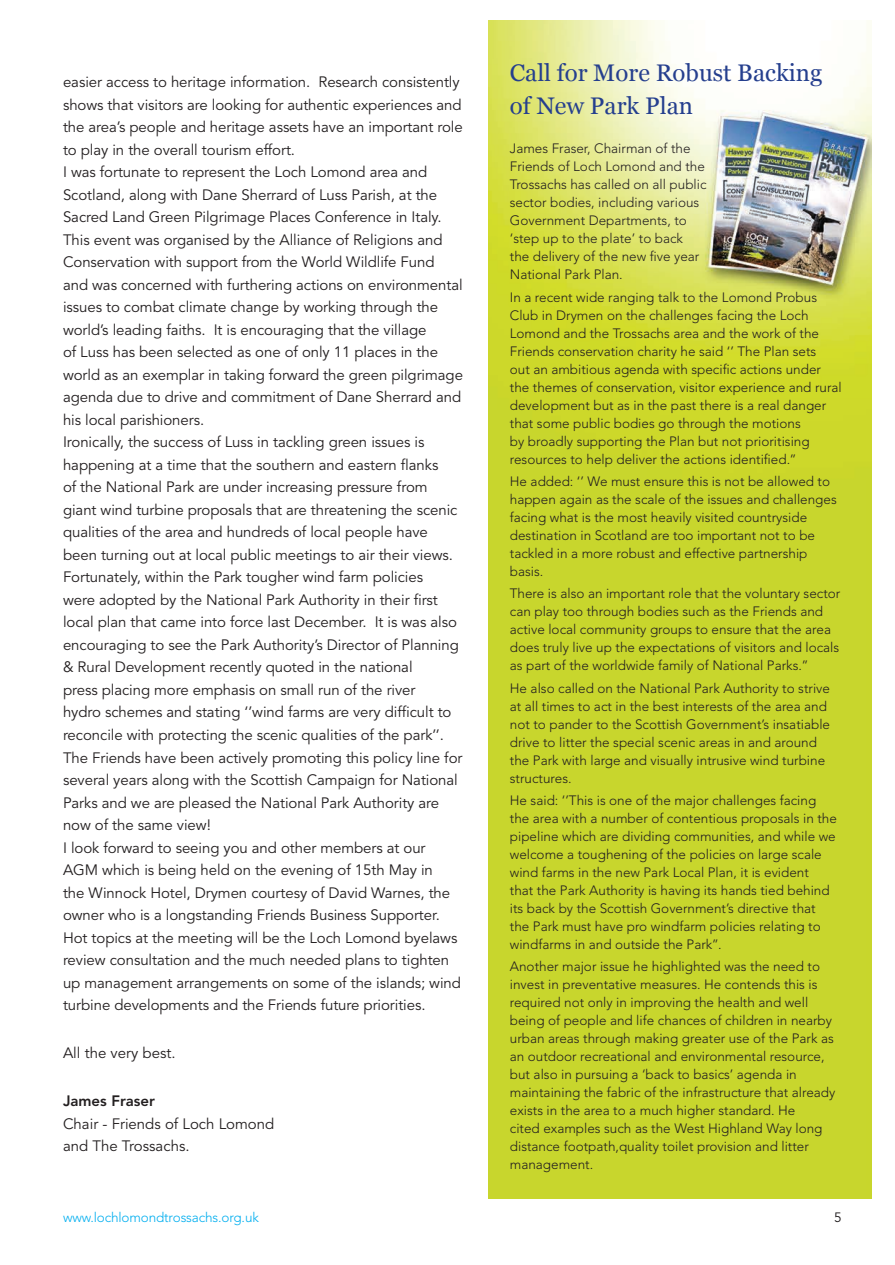
<style>
.page{position:relative;width:895px;height:1265px;background:#fff}
.page>*{position:absolute;margin:0;border:0;box-sizing:border-box;transform-origin:0 0}
.t1{font:24px/33px "Georgia";color:#253f8e}
.t2{font:15px/22.5px "Avenir";letter-spacing:-.005em;color:#231f20}
.t3{font:800 15px "Avenir";color:#231f20}
.t4{font:300 13.5px/18px "Avenir";color:#231f20}
.t5{font:300 13.5px "Avenir";letter-spacing:-.01em;color:#00aeef}
.t6{font:13.5px "Avenir";color:#231f20}
</style>
<div class="page">
<img style="left:488px;top:20px;width:383px;height:1178px">
<p class="t2" style="left:63px;top:71px;width:401px">easier access to heritage information. Research consistently shows that visitors are looking for authentic experiences and the area’s people and heritage assets have an important role to play in the overall tourism effort.<br>I was fortunate to represent the Loch Lomond area and Scotland, along with Dane Sherrard of Luss Parish, at the Sacred Land Green Pilgrimage Places Conference in Italy.<br>This event was organised by the Alliance of Religions and Conservation with support from the World Wildlife Fund and was concerned with furthering actions on environmental issues to combat climate change by working through the world’s leading faiths. It is encouraging that the village<br>of Luss has been selected as one of only 11 places in the world as an exemplar in taking forward the green pilgrimage agenda due to drive and commitment of Dane Sherrard and his local parishioners.<br>Ironically, the success of Luss in tackling green issues is happening at a time that the southern and eastern flanks<br>of the National Park are under increasing pressure from giant wind turbine proposals that are threatening the scenic qualities of the area and hundreds of local people have been turning out at local public meetings to air their views.<br>Fortunately, within the Park tougher wind farm policies<br>were adopted by the National Park Authority in their first local plan that came into force last December. It is was also encouraging to see the Park Authority’s Director of Planning &amp; Rural Development recently quoted in the national<br>press placing more emphasis on small run of the river<br>hydro schemes and stating ‘’wind farms are very difficult to reconcile with protecting the scenic qualities of the park’’.<br>The Friends have been actively promoting this policy line for several years along with the Scottish Campaign for National Parks and we are pleased the National Park Authority are now of the same view!<br>I look forward to seeing you and other members at our AGM which is being held on the evening of 15th May in<br>the Winnock Hotel, Drymen courtesy of David Warnes, the owner who is a longstanding Friends Business Supporter.<br>Hot topics at the meeting will be the Loch Lomond byelaws review consultation and the much needed plans to tighten up management arrangements on some of the islands; wind turbine developments and the Friends future priorities.</p>
<p class="t2" style="left:63px;top:1042px;width:114px">All the very best.</p>
<p class="t3" style="left:63px;top:1092px;width:93px">James Fraser</p>
<p class="t2" style="left:63px;top:1112px;width:213px">Chair - Friends of Loch Lomond and The Trossachs.</p>
<h1 class="t1" style="left:509px;top:56px;width:314px">Call for More Robust Backing of New Park Plan</h1>
<p class="t4" style="left:509px;top:140px;width:198px">James Fraser, Chairman of the<br>Friends of Loch Lomond and the<br>Trossachs has called on all public sector bodies, including various<br>Government Departments, to ‘step up to the plate’ to back<br>the delivery of the new five year<br>National Park Plan.</p>
<p class="t4" style="left:509px;top:288px;width:333px">In a recent wide ranging talk to the Lomond Probus Club in Drymen on the challenges facing the Loch Lomond and the Trossachs area and the work of the Friends conservation charity he said ‘’ The Plan sets<br>out an ambitious agenda with specific actions under the themes of conservation, visitor experience and rural development but as in the past there is a real danger that some public bodies go through the motions<br>by broadly supporting the Plan but not prioritising resources to help deliver the actions identified.’’</p>
<p class="t4" style="left:509px;top:472px;width:328px">He added: ‘’ We must ensure this is not be allowed to happen again as the scale of the issues and challenges facing what is the most heavily visited countryside destination in Scotland are too important not to be tackled in a more robust and effective partnership basis.</p>
<p class="t4" style="left:509px;top:584px;width:332px">There is also an important role that the voluntary sector can play too through bodies such as the Friends and active local community groups to ensure that the area does truly live up the expectations of visitors and locals as part of the worldwide family of National Parks.’’</p>
<p class="t4" style="left:509px;top:679px;width:321px">He also called on the National Park Authority to strive at all times to act in the best interests of the area and not to pander to the Scottish Government’s insatiable drive to litter the special scenic areas in and around the Park with large and visually intrusive wind turbine structures.</p>
<p class="t4" style="left:509px;top:791px;width:328px">He said: ‘’This is one of the major challenges facing the area with a number of contentious proposals in the pipeline which are dividing communities, and while we welcome a toughening of the policies on large scale wind farms in the new Park Local Plan, it is evident<br>that the Park Authority is having its hands tied behind its back by the Scottish Government’s directive that the Park must have pro windfarm policies relating to windfarms in and outside the Park’’.</p>
<p class="t4" style="left:509px;top:957px;width:327px">Another major issue he highlighted was the need to invest in preventative measures. He contends this is required not only in improving the health and well being of people and life chances of children in nearby urban areas through making greater use of the Park as an outdoor recreational and environmental resource, but also in pursuing a ‘back to basics’ agenda in maintaining the fabric of the infrastructure that already exists in the area to a much higher standard. He<br>cited examples such as the West Highland Way long distance footpath,quality toilet provision and litter management.</p>
<p class="t5" style="left:63px;top:1209px;width:197px">www.lochlomondtrossachs.org.uk</p>
<p class="t6" style="left:834px;top:1209px;width:9px">5</p>
</div>
